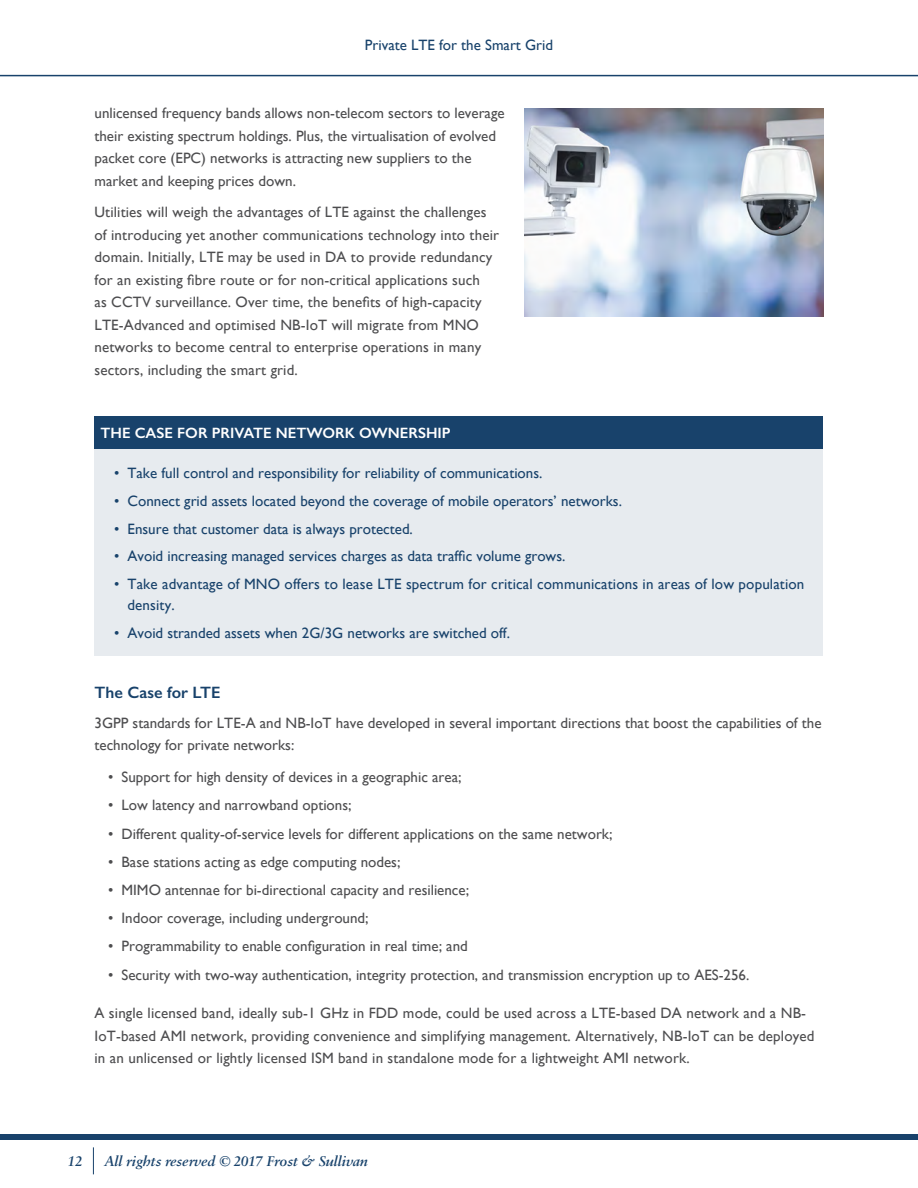
<style>
.page{position:relative;width:918px;height:1188px;background:#fff}
.page>*{position:absolute;margin:0;border:0;box-sizing:border-box;transform-origin:0 0}
.t1{font:600 16.5px "Gill Sans";color:#18426b}
.t2{font:15px/22.5px "Gill Sans";color:#4d4d4f}
.t3{font:15px/21px "Gill Sans";color:#18426b}
.t4{font:italic 600 15px "Sabon MT Pro";color:#18426b}
.t5{font:600 15px "Gill Sans";color:#fff}
</style>
<div class="page">
<div style="left:0;top:1134px;width:918px;height:5px;background:#18426b"></div>
<hr style="left:0;top:75px;width:918px;height:1px;background:#18426b">
<svg style="left:93px;top:1147px;width:1px;height:27px"></svg>
<div style="left:94px;top:417px;width:730px;height:32px;background:#18426b"></div>
<div style="left:94px;top:449px;width:730px;height:207px;background:#e7ebef"></div>
<img style="left:525px;top:108px;width:299px;height:208px">
<p class="t3" style="left:365px;top:34px;width:190px">Private LTE for the Smart Grid</p>
<p class="t2" style="left:94px;top:102px;width:412px">unlicensed frequency bands allows non-telecom sectors to leverage their existing spectrum holdings. Plus, the virtualisation of evolved packet core (EPC) networks is attracting new suppliers to the market and keeping prices down.</p>
<p class="t2" style="left:94px;top:201px;width:406px">Utilities will weigh the advantages of LTE against the challenges of introducing yet another communications technology into their domain. Initially, LTE may be used in DA to provide redundancy for an existing fibre route or for non-critical applications such<br>as CCTV surveillance. Over time, the benefits of high-capacity LTE-Advanced and optimised NB-IoT will migrate from MNO networks to become central to enterprise operations in many sectors, including the smart grid.</p>
<p class="t5" style="left:100px;top:424px;width:352px">THE CASE FOR PRIVATE NETWORK OWNERSHIP</p>
<p class="t3" style="left:114px;top:462px;width:430px">• Take full control and responsibility for reliability of communications.</p>
<p class="t3" style="left:114px;top:490px;width:509px">• Connect grid assets located beyond the coverage of mobile operators’ networks.</p>
<p class="t3" style="left:114px;top:518px;width:300px">• Ensure that customer data is always protected.</p>
<p class="t3" style="left:114px;top:546px;width:453px">• Avoid increasing managed services charges as data traffic volume grows.</p>
<p class="t3" style="left:128px;top:573px;width:678px;text-indent:-14px">• Take advantage of MNO offers to lease LTE spectrum for critical communications in areas of low population density.</p>
<p class="t3" style="left:114px;top:622px;width:398px">• Avoid stranded assets when 2G/3G networks are switched off.</p>
<p class="t1" style="left:94px;top:683px;width:128px">The Case for LTE</p>
<p class="t2" style="left:94px;top:711px;width:729px">3GPP standards for LTE-A and NB-IoT have developed in several important directions that boost the capabilities of the technology for private networks:</p>
<p class="t2" style="left:108px;top:766px;width:355px">• Support for high density of devices in a geographic area;</p>
<p class="t2" style="left:108px;top:794px;width:245px">• Low latency and narrowband options;</p>
<p class="t2" style="left:108px;top:822px;width:506px">• Different quality-of-service levels for different applications on the same network;</p>
<p class="t2" style="left:108px;top:850px;width:294px">• Base stations acting as edge computing nodes;</p>
<p class="t2" style="left:108px;top:879px;width:363px">• MIMO antennae for bi-directional capacity and resilience;</p>
<p class="t2" style="left:108px;top:907px;width:262px">• Indoor coverage, including underground;</p>
<p class="t2" style="left:108px;top:935px;width:361px">• Programmability to enable configuration in real time; and</p>
<p class="t2" style="left:108px;top:963px;width:643px">• Security with two-way authentication, integrity protection, and transmission encryption up to AES-256.</p>
<p class="t2" style="left:94px;top:1002px;width:722px">A single licensed band, ideally sub-1 GHz in FDD mode, could be used across a LTE-based DA network and a NB-<br>IoT-based AMI network, providing convenience and simplifying management. Alternatively, NB-IoT can be deployed in an unlicensed or lightly licensed ISM band in standalone mode for a lightweight AMI network.</p>
<p class="t4" style="left:68px;top:1153px;width:16px">12</p>
<p class="t4" style="left:104px;top:1153px;width:265px">All rights reserved © 2017 Frost &amp; Sullivan</p>
</div>
